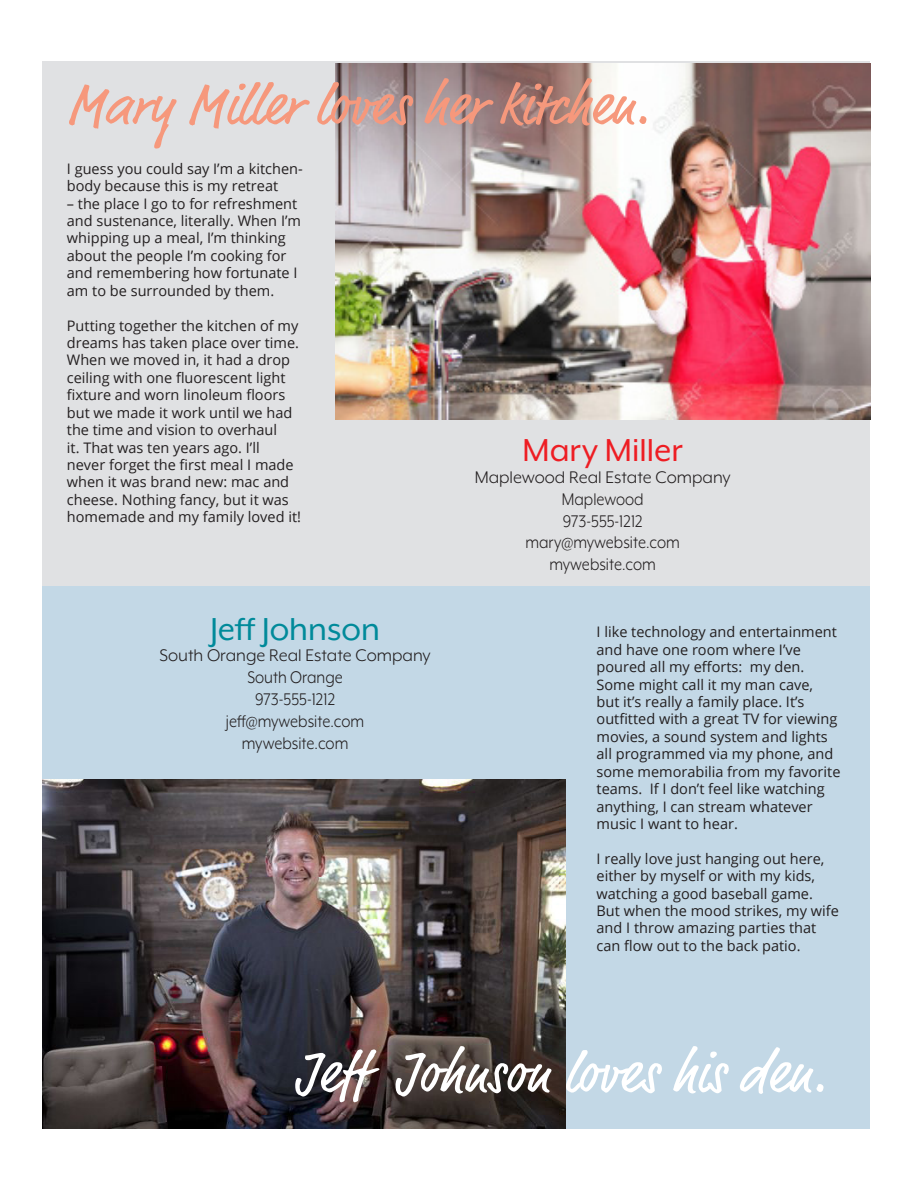
<style>
.page{position:relative;width:918px;height:1188px;background:#fff}
.page>*{position:absolute;margin:0;border:0;box-sizing:border-box;transform-origin:0 0}
.t1{font:56.85px "Market Pro";color:#f6987c}
.t2{font:56.85px "Market Pro";color:#fff}
.t3{font:36.6px "Mr Eaves XL Mod OT";color:#008a9a}
.t4{font:36.6px "Mr Eaves XL Mod OT";color:#ee1d23}
.Default_Paragraph_Fo{font:19.35px "Mr Eaves XL Mod OT";color:#231f20;scale:.9 1}
.Default_Paragraph_Fo-2{font:19.35px "Mr Eaves XL Mod OT";color:#231f20}
.t5{font:14.55px/17.4px "Open Sans";color:#231f20}
</style>
<div class="page">
<div style="left:43px;top:61px;width:827px;height:525px;background:#e0e1e3"></div>
<div style="left:43px;top:586px;width:827px;height:542px;background:#c3d8e6"></div>
<img style="left:335px;top:63px;width:535px;height:357px">
<img style="left:43px;top:780px;width:522px;height:348px">
<p class="t1" style="left:67px;top:67px;width:585px">Mary Miller loves her kitchen.</p>
<p class="t5" style="left:67px;top:159px;width:237px">I guess you could say I’m a kitchen&shy;body because this is my retreat</p>
<p class="t5" style="left:67px;top:194px;width:236px">– the place I go to for refreshment and sustenance, literally. When I’m whipping up a meal, I’m thinking about the people I’m cooking for and remembering how fortunate I am to be surrounded by them.</p>
<p class="t5" style="left:67px;top:316px;width:236px">Putting together the kitchen of my dreams has taken place over time.<br>When we moved in, it had a drop ceiling with one fluorescent light fixture and worn linoleum floors but we made it work until we had the time and vision to overhaul<br>it. That was ten years ago. I’ll never forget the first meal I made when it was brand new: mac and cheese. Nothing fancy, but it was homemade and my family loved it!</p>
<p class="t3" style="left:210px;top:610px;width:171px">Jeff Johnson</p>
<p class="Default_Paragraph_Fo-2" style="left:159px;top:646px;width:273px">South Orange Real Estate Company</p>
<p class="Default_Paragraph_Fo" style="left:247px;top:668px;width:108px">South Orange</p>
<p class="Default_Paragraph_Fo" style="left:255px;top:690px;width:91px">973-555-1212</p>
<p class="Default_Paragraph_Fo" style="left:226px;top:711px;width:155px">jeff@mywebsite.com</p>
<p class="Default_Paragraph_Fo" style="left:242px;top:733px;width:120px">mywebsite.com</p>
<p class="t4" style="left:523px;top:432px;width:162px">Mary Miller</p>
<p class="Default_Paragraph_Fo-2" style="left:475px;top:468px;width:258px">Maplewood Real Estate Company</p>
<p class="Default_Paragraph_Fo" style="left:562px;top:489px;width:92px">Maplewood</p>
<p class="Default_Paragraph_Fo" style="left:563px;top:511px;width:91px">973-555-1212</p>
<p class="Default_Paragraph_Fo" style="left:525px;top:533px;width:173px">mary@mywebsite.com</p>
<p class="Default_Paragraph_Fo" style="left:549px;top:555px;width:120px">mywebsite.com</p>
<p class="t5" style="left:597px;top:623px;width:245px">I like technology and entertainment and have one room where I’ve poured all my efforts: my den.<br>Some might call it my man cave,<br>but it’s really a family place. It’s outfitted with a great TV for viewing movies, a sound system and lights all programmed via my phone, and some memorabilia from my favorite teams. If I don’t feel like watching anything, I can stream whatever music I want to hear.</p>
<p class="t5" style="left:597px;top:849px;width:244px">I really love just hanging out here, either by myself or with my kids, watching a good baseball game.<br>But when the mood strikes, my wife and I throw amazing parties that can flow out to the back patio.</p>
<p class="t2" style="left:295px;top:1035px;width:534px">Jeff Johnson loves his den.</p>
</div>
